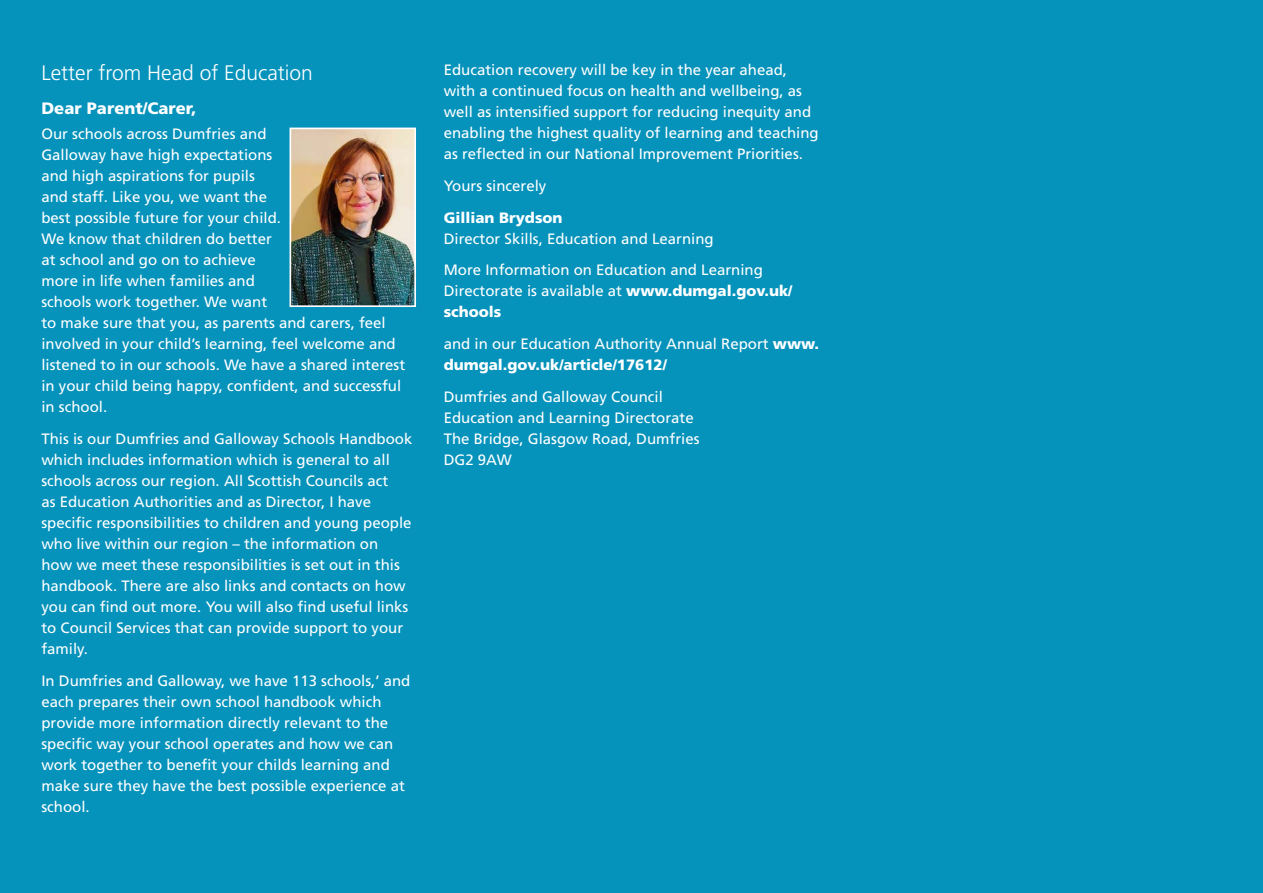
<style>
.page{position:relative;width:1263px;height:893px;background:#0592bb}
.page>*{position:absolute;margin:0;border:0;box-sizing:border-box;transform-origin:0 0}
.t1{font:300 21px "Frutiger";color:#fff}
.Sub_heading_1{font:900 16.5px "Frutiger";color:#fff}
.Body{font:15px/21px "Frutiger";color:#fff}
.Body-2{font:900 15px "Frutiger";color:#fff}
.s1{font-weight:900}
</style>
<div class="page">
<img style="left:292px;top:131px;width:121px;height:173px">
<div style="left:289px;top:128px;width:127px;height:179px;border:2px solid #fff"></div>
<p class="t1" style="left:41px;top:61px;width:273px">Letter from Head of Education</p>
<p class="Sub_heading_1" style="left:41px;top:98px;width:157px">Dear Parent/Carer,</p>
<p class="Body" style="left:41px;top:123px;width:365px">Our schools across Dumfries and<br>Galloway have high expectations<br>and high aspirations for pupils<br>and staff. Like you, we want the<br>best possible future for your child.<br>We know that children do better<br>at school and go on to achieve<br>more in life when families and<br>schools work together. We want<br>to make sure that you, as parents and carers, feel involved in your child’s learning, feel welcome and listened to in our schools. We have a shared interest in your child being happy, confident, and successful in school.</p>
<p class="Body" style="left:41px;top:428px;width:372px">This is our Dumfries and Galloway Schools Handbook which includes information which is general to all schools across our region. All Scottish Councils act<br>as Education Authorities and as Director, I have specific responsibilities to children and young people who live within our region – the information on how we meet these responsibilities is set out in this handbook. There are also links and contacts on how you can find out more. You will also find useful links to Council Services that can provide support to your family.</p>
<p class="Body" style="left:41px;top:670px;width:370px">In Dumfries and Galloway, we have 113 schools,’ and each prepares their own school handbook which provide more information directly relevant to the specific way your school operates and how we can work together to benefit your childs learning and make sure they have the best possible experience at school.</p>
<p class="Body" style="left:444px;top:60px;width:377px">Education recovery will be key in the year ahead, with a continued focus on health and wellbeing, as well as intensified support for reducing inequity and enabling the highest quality of learning and teaching as reflected in our National Improvement Priorities.</p>
<p class="Body" style="left:444px;top:175px;width:104px">Yours sincerely</p>
<p class="Body-2" style="left:444px;top:208px;width:120px">Gillian Brydson</p>
<p class="Body" style="left:444px;top:228px;width:272px">Director Skills, Education and Learning</p>
<p class="Body" style="left:444px;top:260px;width:350px">More Information on Education and Learning<br>Directorate is available at <span class="s1">www.dumgal.gov.uk/ schools</span></p>
<p class="Body" style="left:444px;top:333px;width:377px">and in our Education Authority Annual Report <span class="s1">www. dumgal.gov.uk/article/17612/</span></p>
<p class="Body" style="left:444px;top:386px;width:221px">Dumfries and Galloway Council</p>
<p class="Body" style="left:444px;top:407px;width:252px">Education and Learning Directorate</p>
<p class="Body" style="left:444px;top:428px;width:257px">The Bridge, Glasgow Road, Dumfries</p>
<p class="Body" style="left:444px;top:449px;width:70px">DG2 9AW</p>
</div>
